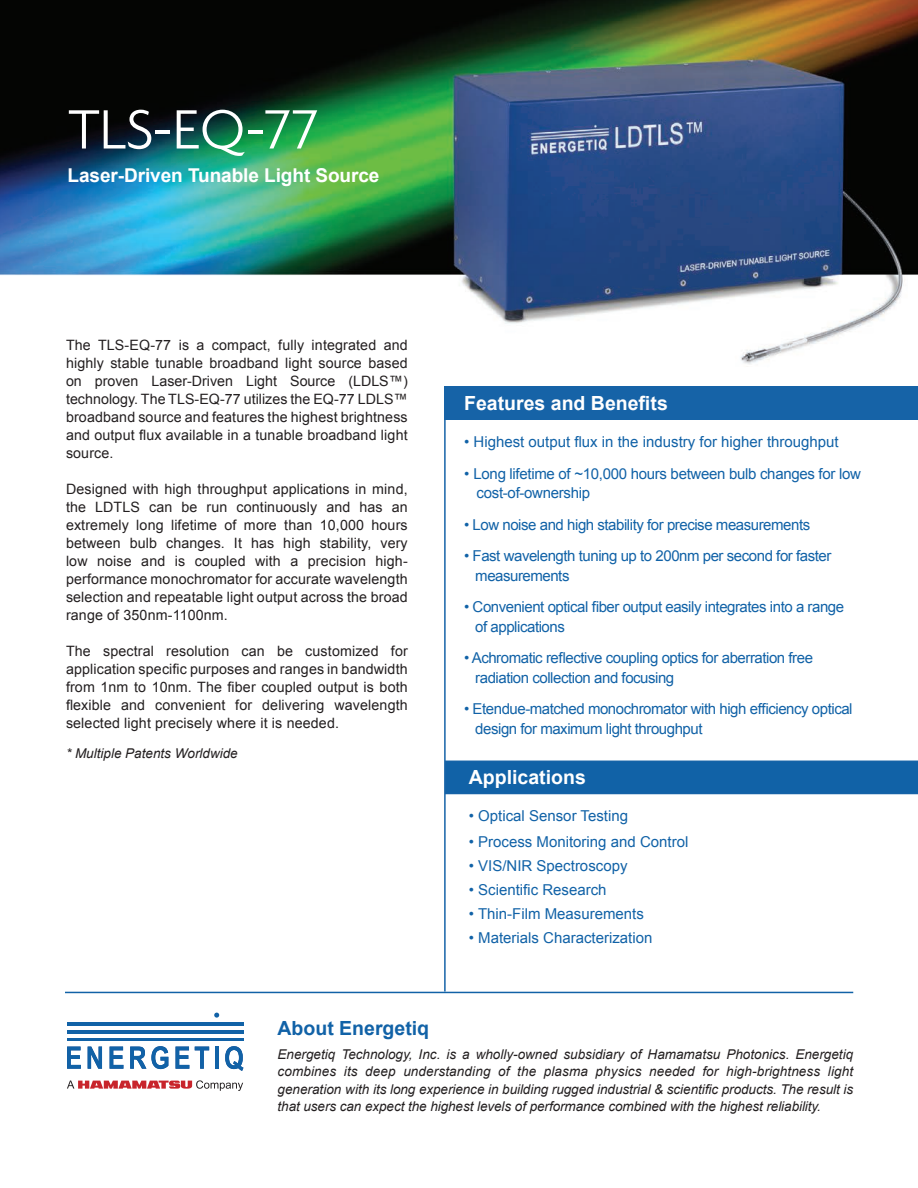
<style>
.page{position:relative;width:918px;height:1188px;background:#fff}
.page>*{position:absolute;margin:0;border:0;box-sizing:border-box;transform-origin:0 0}
.t1{font:300 59.85px "Agenda";color:#fff}
.t2{font:700 19.5px "Arial";color:#fff}
.t3{font:700 19.5px "Arial";color:#1162a7}
.t4{font:700 19.05px "Arial";letter-spacing:-.005em;color:#fff}
.t5{font:15px/19.5px "Arial";letter-spacing:-.03em;color:#1162a7}
.t6{font:15px "Arial";color:#1162a7}
.t7{font:14.25px/18px "Arial";letter-spacing:.01em;color:#231f20;text-align:justify}
.t8{font:italic 13.5px/17.2px "Arial";letter-spacing:-.005em;color:#231f20;text-align:justify}
</style>
<div class="page">
<div style="left:444px;top:386px;width:474px;height:34px;background:#1663a7"></div>
<hr style="left:444px;top:386px;width:2px;height:606px;background:#1663a7">
<img style="left:0;top:0;width:918px;height:364px">
<div style="left:446px;top:761px;width:472px;height:33px;background:#1162a7"></div>
<hr style="left:65px;top:992px;width:788px;height:1px;background:#1162a7">
<svg style="left:214px;top:1013px;width:5px;height:5px"></svg>
<svg style="left:67px;top:1047px;width:14px;height:22px"></svg>
<svg style="left:88px;top:1047px;width:14px;height:22px"></svg>
<svg style="left:110px;top:1047px;width:13px;height:22px"></svg>
<svg style="left:130px;top:1046px;width:38px;height:23px"></svg>
<svg style="left:176px;top:1047px;width:13px;height:22px"></svg>
<svg style="left:195px;top:1047px;width:14px;height:22px"></svg>
<hr style="left:215px;top:1047px;width:4px;height:22px;background:#1162a7">
<svg style="left:225px;top:1046px;width:18px;height:25px"></svg>
<hr style="left:67px;top:1039px;width:177px;height:2px;background:#1162a7">
<hr style="left:67px;top:1030px;width:177px;height:4px;background:#1162a7">
<hr style="left:67px;top:1022px;width:177px;height:4px;background:#1162a7">
<svg style="left:67px;top:1080px;width:176px;height:11px"></svg>
<h1 class="t1" style="left:68px;top:94px;width:251px">TLS-EQ-77</h1>
<h3 class="t4" style="left:68px;top:162px;width:314px">Laser-Driven Tunable Light Source</h3>
<p class="t7" style="left:66px;top:336px;width:343px">The TLS-EQ-77 is a compact, fully integrated and highly stable tunable broadband light source based on proven Laser-Driven Light Source (LDLS™) technology. The TLS-EQ-77 utilizes the EQ-77 LDLS™ broadband source and features the highest brightness and output flux available in a tunable broadband light source.</p>
<p class="t7" style="left:66px;top:480px;width:343px">Designed with high throughput applications in mind, the LDTLS can be run continuously and has an extremely long lifetime of more than 10,000 hours between bulb changes. It has high stability, very low noise and is coupled with a precision high&shy;performance monochromator for accurate wavelength selection and repeatable light output across the broad range of 350nm-1100nm.</p>
<p class="t7" style="left:66px;top:642px;width:343px">The spectral resolution can be customized for application specific purposes and ranges in bandwidth from 1nm to 10nm. The fiber coupled output is both flexible and convenient for delivering wavelength selected light precisely where it is needed.</p>
<p class="t8" style="left:66px;top:745px;width:173px">* Multiple Patents Worldwide</p>
<h2 class="t2" style="left:464px;top:390px;width:205px">Features and Benefits</h2>
<p class="t6" style="left:464px;top:432px;width:376px">• Highest output flux in the industry for higher throughput</p>
<p class="t5" style="left:477px;top:464px;width:386px;text-indent:-13px">• Long lifetime of ~10,000 hours between bulb changes for low cost-of-ownership</p>
<p class="t5" style="left:464px;top:515px;width:348px">• Low noise and high stability for precise measurements</p>
<p class="t5" style="left:475px;top:546px;width:358px;text-indent:-11px">• Fast wavelength tuning up to 200nm per second for faster measurements</p>
<p class="t5" style="left:475px;top:597px;width:370px;text-indent:-11px">• Convenient optical fiber output easily integrates into a range of applications</p>
<p class="t5" style="left:475px;top:648px;width:339px;text-indent:-11px">• Achromatic reflective coupling optics for aberration free radiation collection and focusing</p>
<p class="t5" style="left:475px;top:699px;width:379px;text-indent:-11px">• Etendue-matched monochromator with high efficiency optical design for maximum light throughput</p>
<h2 class="t2" style="left:469px;top:764px;width:119px">Applications</h2>
<p class="t6" style="left:469px;top:806px;width:161px">• Optical Sensor Testing</p>
<p class="t6" style="left:469px;top:832px;width:221px">• Process Monitoring and Control</p>
<p class="t6" style="left:469px;top:856px;width:160px">• VIS/NIR Spectroscopy</p>
<p class="t6" style="left:469px;top:880px;width:139px">• Scientific Research</p>
<p class="t6" style="left:469px;top:904px;width:177px">• Thin-Film Measurements</p>
<p class="t6" style="left:469px;top:928px;width:185px">• Materials Characterization</p>
<h2 class="t3" style="left:278px;top:1015px;width:153px">About Energetiq</h2>
<p class="t8" style="left:278px;top:1046px;width:577px">Energetiq Technology, Inc. is a wholly-owned subsidiary of Hamamatsu Photonics. Energetiq combines its deep understanding of the plasma physics needed for high-brightness light generation with its long experience in building rugged industrial &amp; scientific products. The result is that users can expect the highest levels of performance combined with the highest reliability.</p>
</div>
